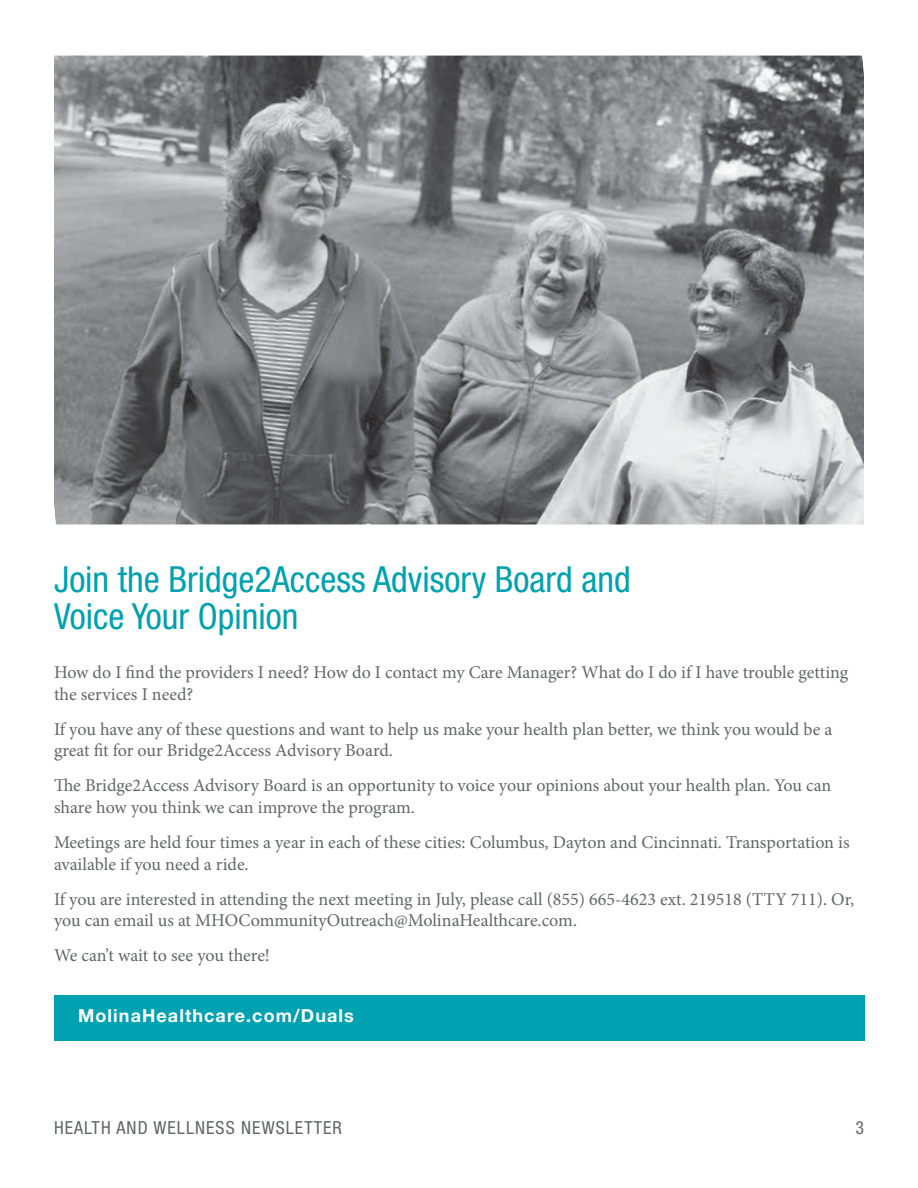
<style>
.page{position:relative;width:918px;height:1188px;background:#fff}
.page>*{position:absolute;margin:0;border:0;box-sizing:border-box;transform-origin:0 0}
.t1{font:condensed 36px/37.5px "Helvetica Neue";color:#00a1b0}
.t2{font:18px/21.6px "Minion Pro";color:#636567}
.t3{font:condensed 18px "Helvetica Neue";letter-spacing:.06em;color:#636567}
.t4{font:700 18px "Helvetica Neue";letter-spacing:.06em;color:#fff}
</style>
<div class="page">
<img style="left:54px;top:56px;width:810px;height:468px">
<div style="left:54px;top:995px;width:810px;height:46px;background:#00a1b0"></div>
<p class="t1" style="left:54px;top:563px;width:578px">Join the Bridge2Access Advisory Board and<br>Voice Your Opinion</p>
<p class="t2" style="left:54px;top:663px;width:796px">How do I find the providers I need? How do I contact my Care Manager? What do I do if I have trouble getting the services I need?</p>
<p class="t2" style="left:54px;top:720px;width:780px">If you have any of these questions and want to help us make your health plan better, we think you would be a great fit for our Bridge2Access Advisory Board.</p>
<p class="t2" style="left:54px;top:776px;width:779px">The Bridge2Access Advisory Board is an opportunity to voice your opinions about your health plan. You can share how you think we can improve the program.</p>
<p class="t2" style="left:54px;top:833px;width:797px">Meetings are held four times a year in each of these cities: Columbus, Dayton and Cincinnati. Transportation is available if you need a ride.</p>
<p class="t2" style="left:54px;top:890px;width:802px">If you are interested in attending the next meeting in July, please call (855) 665-4623 ext. 219518 (TTY 711). Or, you can email us at MHOCommunityOutreach@MolinaHealthcare.com.</p>
<p class="t2" style="left:54px;top:946px;width:217px">We can’t wait to see you there!</p>
<p class="t4" style="left:78px;top:1010px;width:277px">MolinaHealthcare.com/Duals</p>
<p class="t3" style="left:54px;top:1121px;width:289px">HEALTH AND WELLNESS NEWSLETTER</p>
<p class="t3" style="left:855px;top:1121px;width:10px">3</p>
</div>
